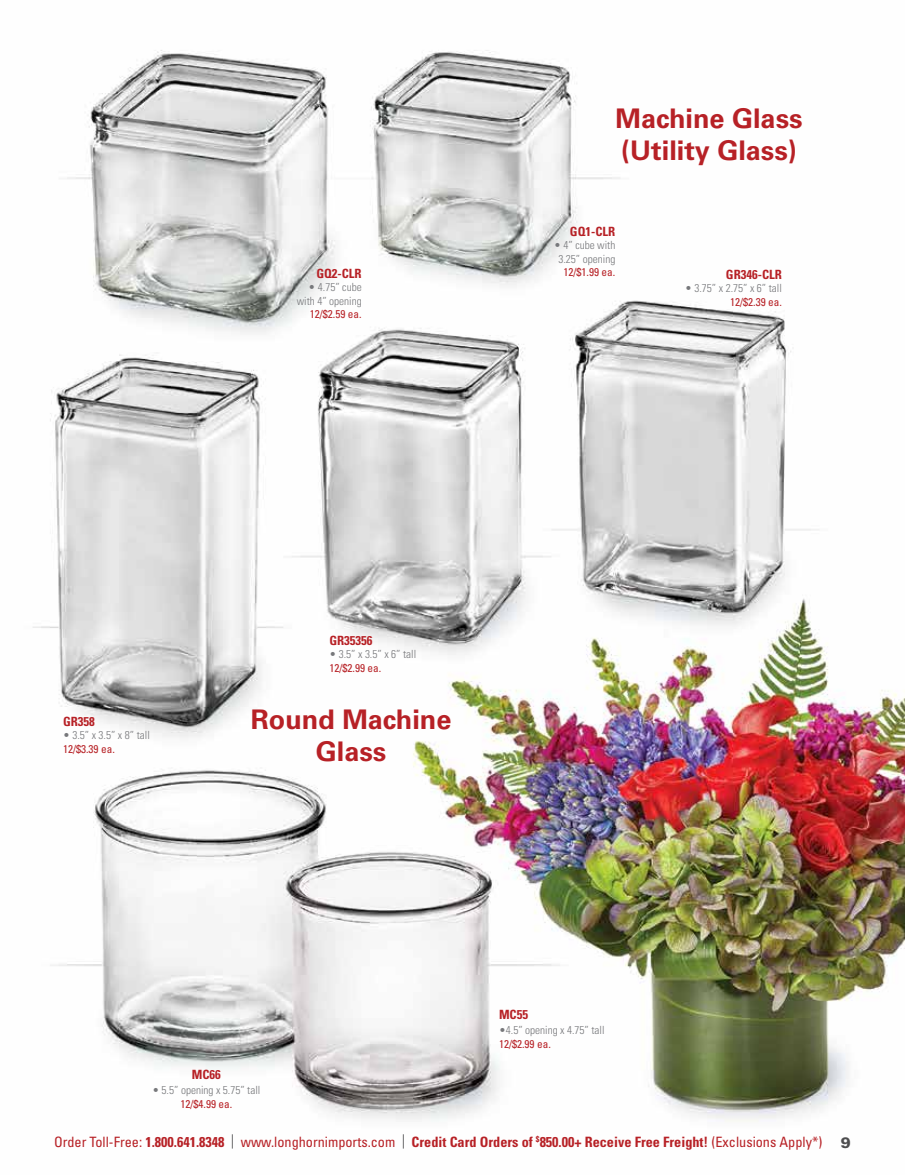
<style>
.page{position:relative;width:905px;height:1175px;background:#fff}
.page>*{position:absolute;margin:0;border:0;box-sizing:border-box;transform-origin:0 0}
.t1{font:700 27px/32.4px "Univers LT Std";color:#b72126}
.t2{font:900 15px "Univers LT Std";color:#4d4d4f}
.t3{font:700 condensed 14.25px "Univers LT Std";color:#b72126}
.t4{font:700 condensed 12.75px "Univers LT Std";color:#b72126}
.t5{font:300 condensed 11.25px/13.5px "Univers LT Std";color:#77787b;text-align:center}
.t6{font:condensed 11.25px "Univers LT Std";color:#b72126}
.s1{font-weight:400}
</style>
<div class="page">
<img style="left:33px;top:50px;width:871px;height:1072px">
<h1 class="t1" style="left:615px;top:102px;width:189px">Machine Glass (Utility Glass)</h1>
<p class="t4" style="left:570px;top:223px;width:47px">GQ1-CLR</p>
<p class="t5" style="left:554px;top:239px;width:63px">• 4” cube with<br>3.25” opening</p>
<p class="t4" style="left:316px;top:265px;width:47px">GQ2-CLR</p>
<p class="t6" style="left:563px;top:265px;width:53px">12/$1.99 ea.</p>
<p class="t5" style="left:297px;top:281px;width:66px;text-align:right">• 4.75” cube with 4” opening</p>
<p class="t6" style="left:310px;top:307px;width:53px">12/$2.59 ea.</p>
<p class="t4" style="left:726px;top:266px;width:57px">GR346-CLR</p>
<p class="t5" style="left:685px;top:281px;width:98px">• 3.75” x 2.75” x 6” tall</p>
<p class="t6" style="left:730px;top:294px;width:53px">12/$2.39 ea.</p>
<p class="t4" style="left:63px;top:713px;width:33px">GR358</p>
<p class="t5" style="left:63px;top:728px;width:88px">• 3.5” x 3.5” x 8” tall</p>
<p class="t6" style="left:63px;top:741px;width:53px">12/$3.39 ea.</p>
<p class="t4" style="left:329px;top:632px;width:45px">GR35356</p>
<p class="t5" style="left:329px;top:647px;width:88px">• 3.5” x 3.5” x 6” tall</p>
<p class="t6" style="left:329px;top:660px;width:53px">12/$2.99 ea.</p>
<h1 class="t1" style="left:251px;top:703px;width:202px;text-align:center">Round Machine<br>Glass</h1>
<p class="t4" style="left:192px;top:1066px;width:31px">MC66</p>
<p class="t5" style="left:152px;top:1083px;width:109px">• 5.5” opening x 5.75” tall</p>
<p class="t6" style="left:180px;top:1096px;width:53px">12/$4.99 ea.</p>
<p class="t4" style="left:499px;top:1006px;width:31px">MC55</p>
<p class="t5" style="left:499px;top:1023px;width:107px">•4.5” opening x 4.75” tall</p>
<p class="t6" style="left:499px;top:1036px;width:53px">12/$2.99 ea.</p>
<p class="t3" style="left:54px;top:1133px;width:769px"><span class="s1">Order Toll-Free:</span> 1.800.641.8348 <sup>|</sup> <span class="s1">www.longhornimports.com</span> <sup>|</sup> Credit Card Orders of <sup>$</sup>850.00+ Receive Free Freight! <span class="s1">(Exclusions Apply*)</span></p>
<h2 class="t2" style="left:840px;top:1132px;width:12px">9</h2>
</div>
